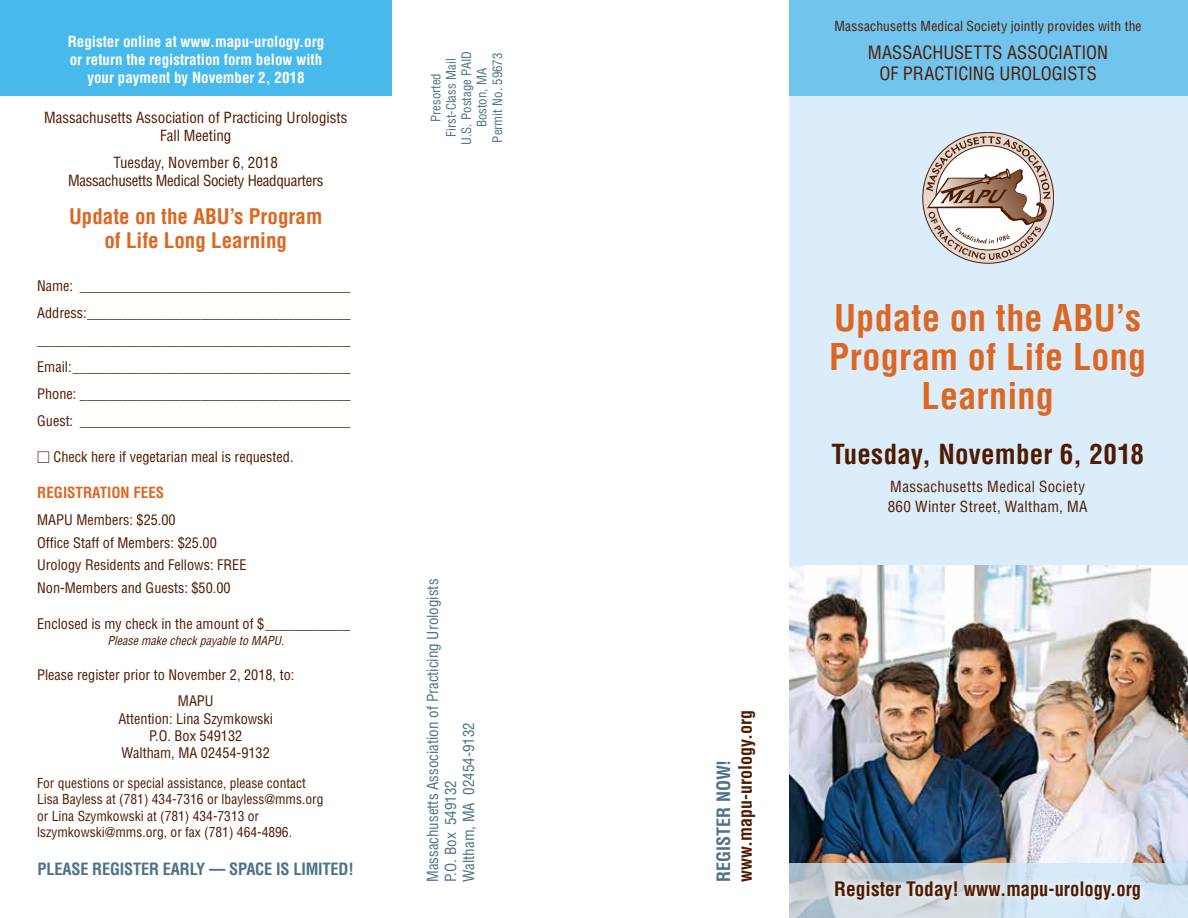
<style>
.page{position:relative;width:1188px;height:918px;background:#fff}
.page>*{position:absolute;margin:0;border:0;box-sizing:border-box;transform-origin:0 0}
.t1{font:700 condensed 36px/39px "Helvetica LT Std";letter-spacing:.01em;color:#dc6723;text-align:center}
.t2{font:700 condensed 27px "Helvetica LT Std";letter-spacing:.01em;color:#4e1a00}
.t3{font:700 condensed 21px/24px "Helvetica LT Std";color:#dc6723;text-align:center}
.t4{font:700 condensed 19.5px "Helvetica LT Std";color:#4e1a00}
.t5{font:condensed 18px/21.6px "Helvetica LT Std";color:#4e1a00;text-align:center}
.t6{font:700 condensed 18px "Helvetica LT Std";color:#4e1a00}
.t7{font:700 condensed 18px "Helvetica LT Std";color:#4c7189}
.t8{font:700 condensed 16.5px "Helvetica LT Std";letter-spacing:-.01em;color:#4c7189}
.t9{font:700 condensed 15px/18px "Helvetica LT Std";color:#fff;text-align:center}
.t10{font:condensed 15px/18px "Helvetica LT Std";color:#4c7189}
.t11{font:condensed 15px/18px "Helvetica LT Std";letter-spacing:-.02em;color:#4e1a00;text-align:center}
.t12{font:condensed 15px/18px "Helvetica LT Std";color:#4e1a00;text-align:center}
.t13{font:condensed 15px/19.5px "Helvetica LT Std";letter-spacing:.025em;color:#4e1a00}
.t14{font:700 condensed 15px "Helvetica LT Std";color:#dc6723}
.t15{font:condensed 14.25px/27px "Helvetica LT Std";color:#4e1a00}
.t16{font:condensed 13.5px/16.5px "Helvetica LT Std";color:#4e1a00}
.t17{font:condensed 12.75px/15.5px "Helvetica LT Std";color:#4c7189;text-align:center}
.t18{font:italic condensed 12px "Helvetica LT Std";color:#4e1a00}
.s1{font-family:"Universal Std Newswith Comm Pi";font-stretch:normal}
</style>
<div class="page">
<div style="left:790px;top:0;width:398px;height:918px;background:#dbedfa"></div>
<div style="left:0;top:0;width:392px;height:95px;background:#47baeb"></div>
<div style="left:790px;top:0;width:398px;height:95px;background:#70c4ee"></div>
<svg style="left:926px;top:136px;width:125px;height:124px;background:#cbbfb8"></svg>
<img style="left:790px;top:566px;width:398px;height:297px">
<svg style="left:790px;top:863px;width:398px;height:55px"></svg>
<svg style="left:826px;top:872px;width:324px;height:37px"></svg>
<p class="t9" style="left:68px;top:32px;width:258px">Register online at www.mapu-urology.org or return the registration form below with your payment by November 2, 2018</p>
<p class="t12" style="left:44px;top:109px;width:305px">Massachusetts Association of Practicing Urologists<br>Fall Meeting</p>
<p class="t11" style="left:68px;top:154px;width:257px">Tuesday, November 6, 2018<br>Massachusetts Medical Society Headquarters</p>
<h3 class="t3" style="left:69px;top:204px;width:255px">Update on the ABU’s Program of Life Long Learning</h3>
<p class="t15" style="left:37px;top:272px;width:315px;text-align:justify">Name: ______________________________________ Address:_____________________________________ ____________________________________________ Email:_______________________________________ Phone: ______________________________________ Guest: ______________________________________</p>
<p class="t15" style="left:37px;top:444px;width:258px"><span class="s1">□</span> Check here if vegetarian meal is requested.</p>
<p class="t14" style="left:37px;top:483px;width:129px">REGISTRATION FEES</p>
<p class="t15" style="left:37px;top:509px;width:211px;line-height:22.5px">MAPU Members: $25.00<br>Office Staff of Members: $25.00<br>Urology Residents and Fellows: FREE<br>Non-Members and Guests: $50.00</p>
<p class="t15" style="left:37px;top:610px;width:315px">Enclosed is my check in the amount of $____________</p>
<p class="t18" style="left:107px;top:633px;width:178px">Please make check payable to MAPU.</p>
<p class="t15" style="left:178px;top:662px;width:118px;line-height:26.1px;text-indent:-141px">Please register prior to November 2, 2018, to:<br>MAPU</p>
<p class="t15" style="left:118px;top:710px;width:156px;line-height:17.1px;text-align:center">Attention: Lina Szymkowski<br>P.O. Box 549132<br>Waltham, MA 02454-9132</p>
<p class="t16" style="left:37px;top:775px;width:288px">For questions or special assistance, please contact Lisa Bayless at (781) 434-7316 or lbayless@mms.org or Lina Szymkowski at (781) 434-7313 or lszymkowski@mms.org, or fax (781) 464-4896.</p>
<p class="t8" style="left:38px;top:858px;width:318px">PLEASE REGISTER EARLY — SPACE IS LIMITED!</p>
<p class="t17" style="left:428px;top:145px;width:95px;rotate:-90deg">Presorted<br>First-Class Mail<br>U.S. Postage PAID<br>Boston, MA<br>Permit No. 59673</p>
<p class="t10" style="left:424px;top:882px;width:305px;rotate:-90deg">Massachusetts Association of Practicing Urologists<br>P.O. Box 549132<br>Waltham, MA 02454-9132</p>
<p class="t16" style="left:834px;top:18px;width:309px">Massachusetts Medical Society jointly provides with the</p>
<p class="t5" style="left:868px;top:41px;width:242px">MASSACHUSETTS ASSOCIATION<br>OF PRACTICING UROLOGISTS</p>
<h1 class="t1" style="left:829px;top:298px;width:319px">Update on the ABU’s<br>Program of Life Long<br>Learning</h1>
<h2 class="t2" style="left:831px;top:437px;width:314px">Tuesday, November 6, 2018</h2>
<p class="t13" style="left:888px;top:477px;width:201px">Massachusetts Medical Society<br>860 Winter Street, Waltham, MA</p>
<p class="t6" style="left:734px;top:882px;width:174px;rotate:-90deg">www.mapu-urology.org</p>
<p class="t7" style="left:712px;top:882px;width:124px;rotate:-90deg">REGISTER NOW!</p>
<h3 class="t4" style="left:834px;top:877px;width:308px">Register Today! www.mapu-urology.org</h3>
</div>
